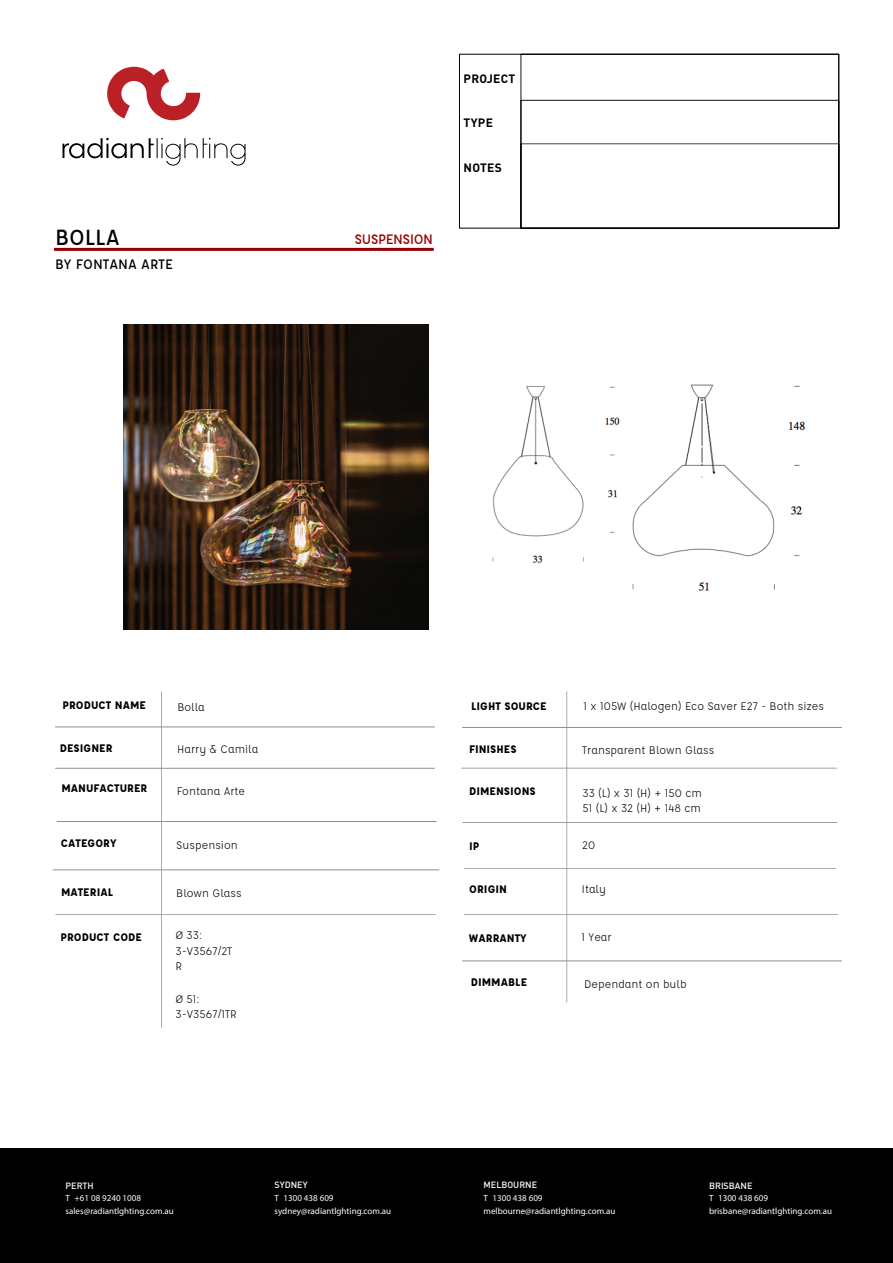
<style>
.page{position:relative;width:893px;height:1263px;background:#fff}
.page>*{position:absolute;margin:0;border:0;box-sizing:border-box;transform-origin:0 0}
.t1{font:500 24px "Affogato";letter-spacing:-.01em;color:#000}
.t2{font:500 15px "Affogato";color:#000}
.t3{font:500 15px "Affogato";letter-spacing:-.035em;color:#970000}
.t4{font:12px/15.6px "Affogato";color:#000}
.t5{font:700 12px "Affogato";color:#000}
.t6{font:700 12px "DIN Pro";letter-spacing:.02em;color:#000}
.t7{font:9px/12.8px "DIN Pro";color:#fff}
.t8{font:500 9px "DIN Pro";color:#fff}
</style>
<div class="page">
<hr style="left:161px;top:691px;width:2px;height:337px;background:#958e8d">
<hr style="left:55px;top:726px;width:108px;height:1px;background:#958e8d">
<hr style="left:163px;top:726px;width:272px;height:1px;background:#958e8d">
<hr style="left:55px;top:768px;width:108px;height:1px;background:#958e8d">
<hr style="left:163px;top:768px;width:272px;height:1px;background:#958e8d">
<hr style="left:57px;top:821px;width:107px;height:1px;background:#958e8d">
<hr style="left:164px;top:821px;width:273px;height:1px;background:#958e8d">
<hr style="left:53px;top:869px;width:114px;height:1px;background:#958e8d">
<hr style="left:167px;top:869px;width:272px;height:1px;background:#958e8d">
<hr style="left:55px;top:914px;width:381px;height:1px;background:#958e8d">
<svg style="left:107px;top:67px;width:93px;height:53px"></svg>
<svg style="left:63px;top:138px;width:183px;height:28px"></svg>
<hr style="left:54px;top:248px;width:380px;height:3px;background:#960000">
<hr style="left:566px;top:691px;width:2px;height:311px;background:#958e8d">
<hr style="left:461px;top:768px;width:376px;height:1px;background:#958e8d">
<hr style="left:464px;top:868px;width:372px;height:1px;background:#958e8d">
<div style="left:0;top:1148px;width:893px;height:115px;background:#000"></div>
<div style="left:521px;top:54px;width:318px;height:174px;border:1px solid #000"></div>
<hr style="left:462px;top:822px;width:375px;height:1px;background:#958e8d">
<hr style="left:464px;top:914px;width:374px;height:1px;background:#958e8d">
<hr style="left:462px;top:727px;width:108px;height:1px;background:#958e8d">
<hr style="left:570px;top:727px;width:272px;height:1px;background:#958e8d">
<img style="left:123px;top:324px;width:305px;height:306px">
<img style="left:492px;top:384px;width:314px;height:207px">
<hr style="left:462px;top:960px;width:108px;height:1px;background:#958e8d">
<hr style="left:570px;top:960px;width:272px;height:1px;background:#958e8d">
<h1 class="t1" style="left:55px;top:222px;width:66px">BOLLA</h1>
<p class="t3" style="left:354px;top:230px;width:80px">SUSPENSION</p>
<p class="t2" style="left:55px;top:255px;width:120px">BY FONTANA ARTE</p>
<p class="t6" style="left:464px;top:68px;width:53px">PROJECT</p>
<p class="t6" style="left:464px;top:113px;width:31px">TYPE</p>
<p class="t6" style="left:464px;top:158px;width:40px">NOTES</p>
<p class="t5" style="left:63px;top:698px;width:85px">PRODUCT NAME</p>
<p class="t4" style="left:177px;top:699px;width:29px">Bolla</p>
<p class="t5" style="left:60px;top:740px;width:54px">DESIGNER</p>
<p class="t4" style="left:177px;top:741px;width:83px">Harry &amp; Camila</p>
<p class="t5" style="left:61px;top:781px;width:87px">MANUFACTURER</p>
<p class="t4" style="left:177px;top:783px;width:70px">Fontana Arte</p>
<p class="t5" style="left:61px;top:835px;width:57px">CATEGORY</p>
<p class="t4" style="left:176px;top:837px;width:63px">Suspension</p>
<p class="t5" style="left:61px;top:884px;width:54px">MATERIAL</p>
<p class="t4" style="left:176px;top:885px;width:67px">Blown Glass</p>
<p class="t5" style="left:60px;top:930px;width:83px">PRODUCT CODE</p>
<p class="t4" style="left:176px;top:927px;width:58px">Ø 33:<br>3-V3567/2T<br>R</p>
<p class="t4" style="left:176px;top:991px;width:63px;line-height:15px">Ø 51:<br>3-V3567/1TR</p>
<p class="t8" style="left:66px;top:1178px;width:30px">PERTH</p>
<p class="t7" style="left:66px;top:1191px;width:110px;line-height:13.4px">T +61 08 9240 1008 sales@radiantlghting.com.au</p>
<p class="t8" style="left:275px;top:1178px;width:35px">SYDNEY</p>
<p class="t7" style="left:275px;top:1192px;width:118px">T 1300 438 609 sydney@radiantlghting.com.au</p>
<p class="t5" style="left:471px;top:698px;width:77px">LIGHT SOURCE</p>
<p class="t4" style="left:584px;top:698px;width:242px">1 x 105W (Halogen) Eco Saver E27 - Both sizes</p>
<p class="t5" style="left:469px;top:741px;width:49px">FINISHES</p>
<p class="t4" style="left:582px;top:742px;width:134px">Transparent Blown Glass</p>
<p class="t5" style="left:469px;top:783px;width:68px">DIMENSIONS</p>
<p class="t4" style="left:582px;top:785px;width:121px">33 (L) x 31 (H) + 150 cm<br>51 (L) x 32 (H) + 148 cm</p>
<p class="t5" style="left:469px;top:838px;width:12px">IP</p>
<p class="t4" style="left:582px;top:838px;width:15px">20</p>
<p class="t5" style="left:469px;top:882px;width:39px">ORIGIN</p>
<p class="t4" style="left:581px;top:881px;width:26px">Italy</p>
<p class="t5" style="left:469px;top:931px;width:59px">WARRANTY</p>
<p class="t4" style="left:581px;top:929px;width:32px">1 Year</p>
<p class="t5" style="left:471px;top:975px;width:58px">DIMMABLE</p>
<p class="t4" style="left:584px;top:976px;width:104px">Dependant on bulb</p>
<p class="t8" style="left:484px;top:1178px;width:55px">MELBOURNE</p>
<p class="t7" style="left:484px;top:1192px;width:133px">T 1300 438 609 melbourne@radiantlghting.com.au</p>
<p class="t8" style="left:709px;top:1178px;width:45px">BRISBANE</p>
<p class="t7" style="left:709px;top:1192px;width:124px">T 1300 438 609 brisbane@radiantlghting.com.au</p>
</div>
